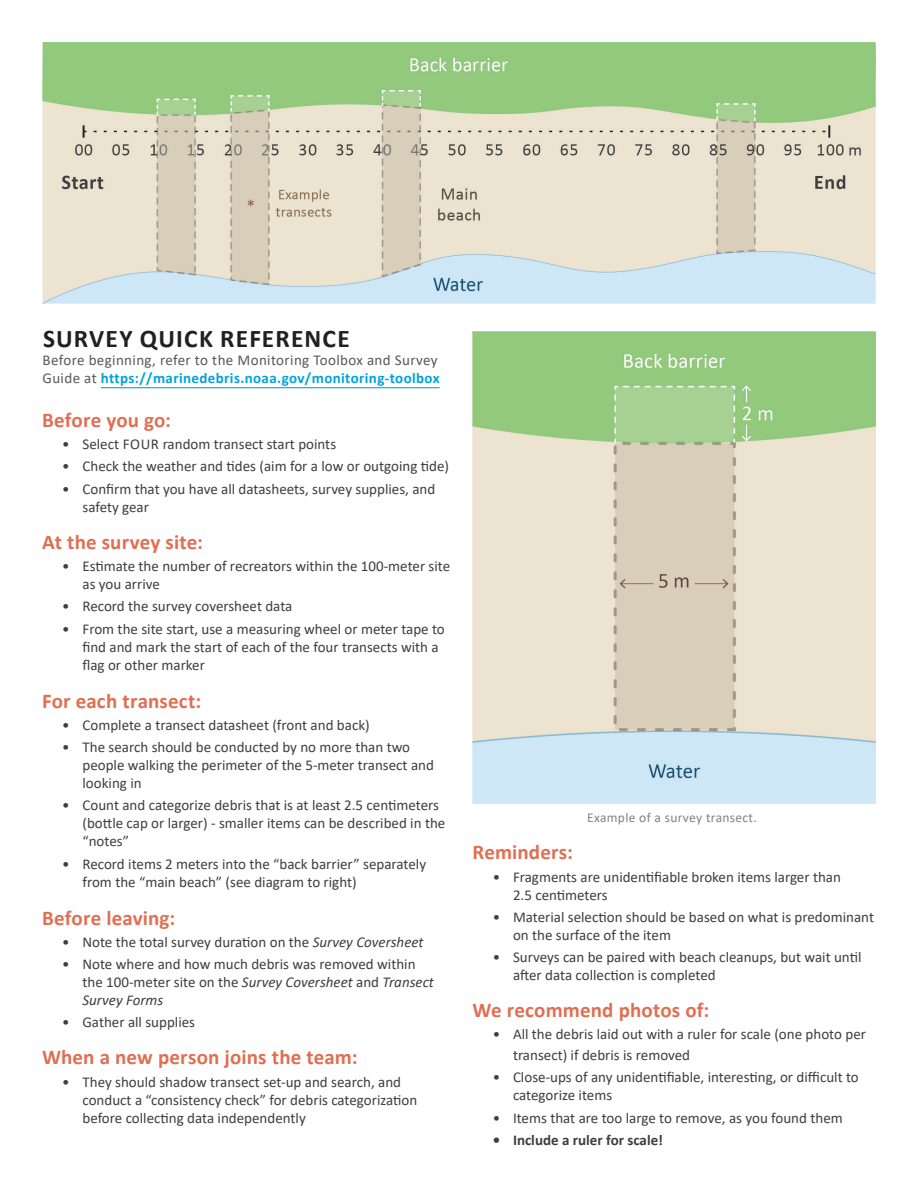
<style>
.page{position:relative;width:918px;height:1188px;background:#fff}
.page>*{position:absolute;margin:0;border:0;box-sizing:border-box;transform-origin:0 0}
.Headings{font:700 25.5px "Calibri";letter-spacing:.045em;color:#231f20}
.Headings-2{font:700 21px "Calibri";letter-spacing:.005em;color:#e06f52}
.t1{font:15px/18px "Calibri";color:#3e3e3f}
.Explainer_subtext{font:15px/18px "Calibri";letter-spacing:.025em;color:#57585a}
.t2{font:700 15px "Calibri";color:#3e3e3f}
.Explainer_subtext-2{font:13.5px "Calibri";letter-spacing:.025em;color:#808285}
.s1{font-weight:700;color:#00a3d9}
.s2{font-style:italic}
</style>
<div class="page">
<img style="left:43px;top:43px;width:832px;height:261px">
<hr style="left:101px;top:387px;width:339px;height:1px;background:#0093d0">
<img style="left:472px;top:332px;width:404px;height:472px">
<p class="Headings" style="left:43px;top:321px;width:308px">SURVEY QUICK REFERENCE</p>
<p class="Explainer_subtext" style="left:43px;top:351px;width:399px">Before beginning, refer to the Monitoring Toolbox and Survey<br>Guide at <span class="s1">https://marinedebris.noaa.gov/monitoring-toolbox</span></p>
<p class="Headings-2" style="left:42px;top:405px;width:130px">Before you go:</p>
<p class="t1" style="left:62px;top:435px;width:275px">• Select FOUR random transect start points</p>
<p class="t1" style="left:62px;top:457px;width:388px">• Check the weather and tides (aim for a low or outgoing tide)</p>
<p class="t1" style="left:82px;top:479px;width:354px;text-indent:-20px">• Confirm that you have all datasheets, survey supplies, and safety gear</p>
<p class="Headings-2" style="left:42px;top:527px;width:162px">At the survey site:</p>
<p class="t1" style="left:82px;top:557px;width:369px;text-indent:-20px">• Estimate the number of recreators within the 100-meter site as you arrive</p>
<p class="t1" style="left:62px;top:597px;width:232px">• Record the survey coversheet data</p>
<p class="t1" style="left:82px;top:619px;width:364px;text-indent:-20px">• From the site start, use a measuring wheel or meter tape to find and mark the start of each of the four transects with a flag or other marker</p>
<p class="Headings-2" style="left:42px;top:686px;width:161px">For each transect:</p>
<p class="t1" style="left:62px;top:715px;width:309px">• Complete a transect datasheet (front and back)</p>
<p class="t1" style="left:82px;top:738px;width:353px;text-indent:-20px">• The search should be conducted by no more than two people walking the perimeter of the 5-meter transect and looking in</p>
<p class="t1" style="left:82px;top:796px;width:364px;text-indent:-20px">• Count and categorize debris that is at least 2.5 centimeters (bottle cap or larger) - smaller items can be described in the “notes”</p>
<p class="t1" style="left:82px;top:854px;width:345px;text-indent:-20px">• Record items 2 meters into the “back barrier” separately from the “main beach” (see diagram to right)</p>
<p class="Headings-2" style="left:42px;top:903px;width:135px">Before leaving:</p>
<p class="t1" style="left:62px;top:933px;width:363px">• Note the total survey duration on the <span class="s2">Survey Coversheet</span></p>
<p class="t1" style="left:82px;top:955px;width:353px;text-indent:-20px">• Note where and how much debris was removed within the 100-meter site on the <span class="s2">Survey Coversheet</span> and <span class="s2">Transect<br>Survey Forms</span></p>
<p class="t1" style="left:62px;top:1013px;width:134px">• Gather all supplies</p>
<p class="Headings-2" style="left:42px;top:1043px;width:317px">When a new person joins the team:</p>
<p class="t1" style="left:82px;top:1072px;width:336px;text-indent:-20px">• They should shadow transect set-up and search, and conduct a “consistency check” for debris categorization before collecting data independently</p>
<p class="Explainer_subtext-2" style="left:587px;top:808px;width:171px">Example of a survey transect.</p>
<p class="Headings-2" style="left:472px;top:837px;width:102px">Reminders:</p>
<p class="t1" style="left:513px;top:867px;width:330px;text-indent:-20px">• Fragments are unidentifiable broken items larger than<br>2.5 centimeters</p>
<p class="t1" style="left:513px;top:907px;width:363px;text-indent:-20px">• Material selection should be based on what is predominant on the surface of the item</p>
<p class="t1" style="left:513px;top:948px;width:350px;text-indent:-20px">• Surveys can be paired with beach cleanups, but wait until after data collection is completed</p>
<p class="Headings-2" style="left:472px;top:995px;width:238px">We recommend photos of:</p>
<p class="t1" style="left:513px;top:1023px;width:355px;line-height:21px;text-indent:-20px">• All the debris laid out with a ruler for scale (one photo per transect) if debris is removed</p>
<p class="t1" style="left:513px;top:1068px;width:347px;text-indent:-20px">• Close-ups of any unidentifiable, interesting, or difficult to categorize items</p>
<p class="t1" style="left:493px;top:1108px;width:352px">• Items that are too large to remove, as you found them</p>
<p class="t2" style="left:493px;top:1129px;width:172px">• Include a ruler for scale!</p>
</div>
